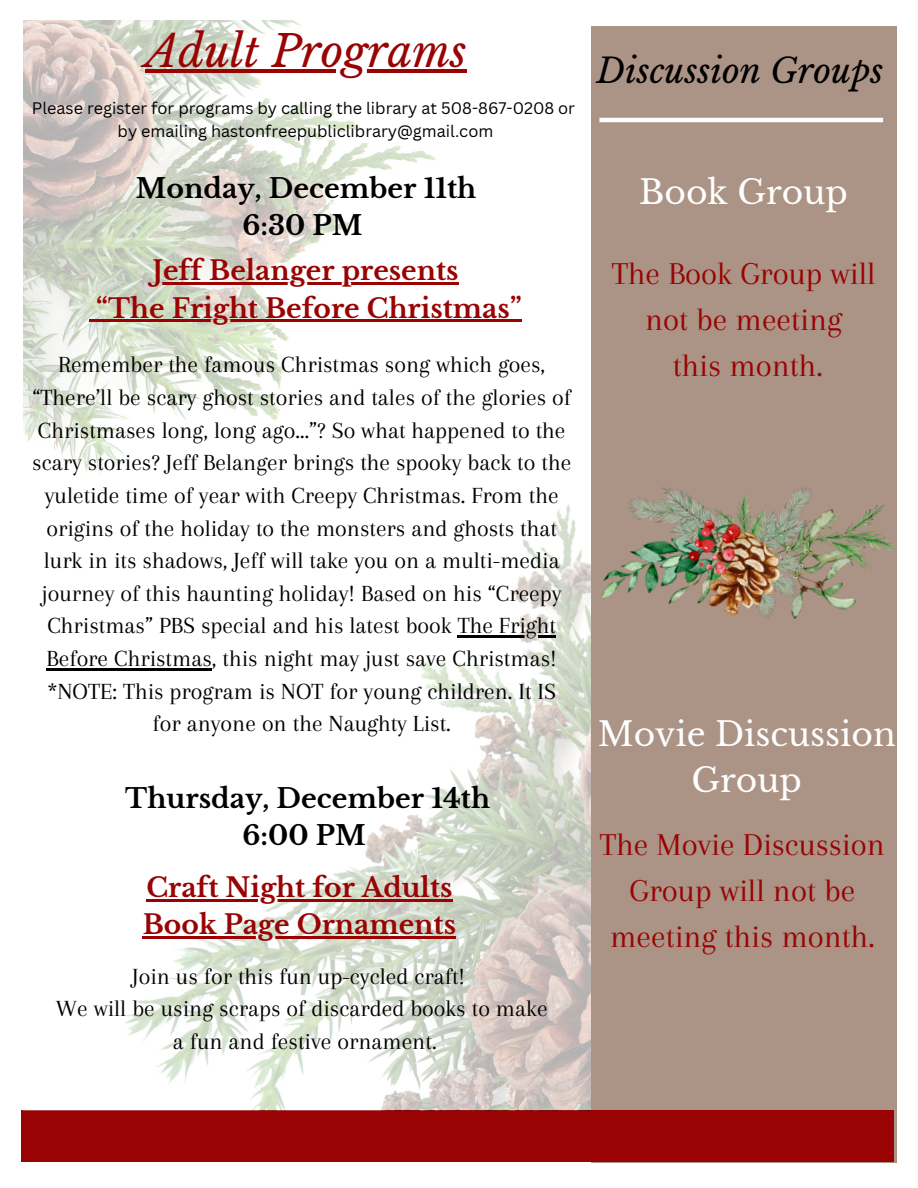
<style>
.page{position:relative;width:918px;height:1188px;background:#fff}
.page>*{position:absolute;margin:0;border:0;box-sizing:border-box;transform-origin:0 0}
.t1{font:italic 43.5px "Libre Baskerville";color:#990303}
.t2{font:italic 33.9px "Libre Baskerville";color:#000}
.t3{font:33px/46.2px "Arapey";color:#990303;text-align:center}
.t4{font:33px/46.2px "Libre Baskerville";color:#fff;text-align:center}
.t5{font:700 26.7px "Libre Baskerville";color:#000}
.t6{font:700 26.55px "Libre Baskerville";color:#990303}
.t7{font:24px/32.7px "Arapey";color:#000;text-align:center}
.t8{font:16.2px "Canva Sans";color:#000}
</style>
<div class="page">
<div style="left:591px;top:26px;width:305px;height:1137px;background:#ab9385"></div>
<div style="left:21px;top:1110px;width:873px;height:52px;background:#990303"></div>
<hr style="left:599px;top:118px;width:284px;height:4px;background:#fff">
<img style="left:24px;top:20px;width:567px;height:1090px">
<img style="left:587px;top:456px;width:310px;height:189px">
<hr style="left:152px;top:283px;width:307px;height:2px;background:#990303">
<svg style="left:89px;top:320px;width:7px;height:2px"></svg>
<hr style="left:96px;top:320px;width:426px;height:2px;background:#990303">
<hr style="left:145px;top:69px;width:322px;height:3px;background:#990303">
<hr style="left:458px;top:636px;width:98px;height:2px;background:#000">
<hr style="left:47px;top:668px;width:165px;height:3px;background:#000">
<hr style="left:146px;top:899px;width:307px;height:2px;background:#990303">
<hr style="left:143px;top:936px;width:313px;height:2px;background:#990303">
<p class="t1" style="left:145px;top:25px;width:323px">Adult Programs</p>
<p class="t8" style="left:32px;top:97px;width:545px">Please register for programs by calling the library at 508-867-0208 or</p>
<p class="t8" style="left:118px;top:119px;width:377px">by emailing hastonfreepubliclibrary@gmail.com</p>
<p class="t5" style="left:136px;top:172px;width:342px">Monday, December 11th</p>
<p class="t5" style="left:243px;top:209px;width:121px">6:30 PM</p>
<p class="t6" style="left:152px;top:255px;width:308px">Jeff Belanger presents</p>
<p class="t6" style="left:96px;top:292px;width:427px">“The Fright Before Christmas”</p>
<p class="t7" style="left:32px;top:348px;width:541px">Remember the famous Christmas song which goes, “There’ll be scary ghost stories and tales of the glories of Christmases long, long ago…”? So what happened to the scary stories? Jeff Belanger brings the spooky back to the yuletide time of year with Creepy Christmas. From the origins of the holiday to the monsters and ghosts that lurk in its shadows, Jeff will take you on a multi-media journey of this haunting holiday! Based on his “Creepy Christmas” PBS special and his latest book The Fright Before Christmas, this night may just save Christmas!</p>
<p class="t7" style="left:47px;top:675px;width:510px">*NOTE: This program is NOT for young children. It IS for anyone on the Naughty List.</p>
<p class="t5" style="left:125px;top:782px;width:367px">Thursday, December 14th</p>
<p class="t5" style="left:243px;top:820px;width:125px">6:00 PM</p>
<p class="t6" style="left:146px;top:871px;width:308px">Craft Night for Adults</p>
<p class="t6" style="left:143px;top:908px;width:315px">Book Page Ornaments</p>
<p class="t7" style="left:132px;top:960px;width:334px">Join us for this fun up-cycled craft!</p>
<p class="t7" style="left:56px;top:992px;width:493px">We will be using scraps of discarded books to make</p>
<p class="t7" style="left:173px;top:1025px;width:265px">a fun and festive ornament.</p>
<p class="t2" style="left:597px;top:50px;width:288px">Discussion Groups</p>
<p class="t4" style="left:639px;top:169px;width:210px">Book Group</p>
<p class="t3" style="left:612px;top:250px;width:265px">The Book Group will not be meeting</p>
<p class="t3" style="left:673px;top:342px;width:151px">this month.</p>
<p class="t4" style="left:598px;top:711px;width:300px">Movie Discussion<br>Group</p>
<p class="t3" style="left:600px;top:821px;width:286px">The Movie Discussion<br>Group will not be meeting this month.</p>
</div>
